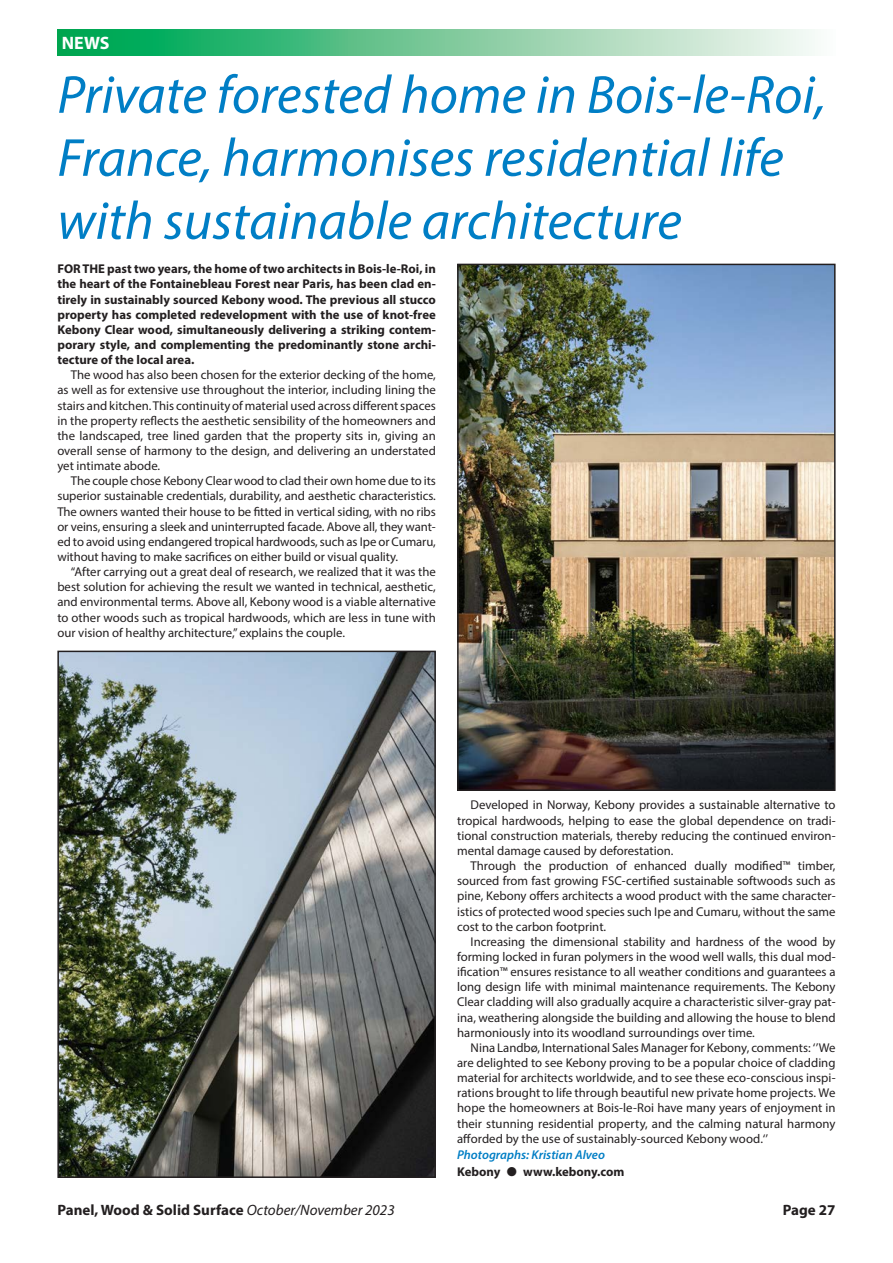
<style>
.page{position:relative;width:893px;height:1263px;background:#fff}
.page>*{position:absolute;margin:0;border:0;box-sizing:border-box;transform-origin:0 0}
.Heading{font:italic 54px/63px "Myriad Pro";color:#007ec5}
.Strap_line{font:700 18px "Myriad Pro";color:#fff}
.t1{font:700 15px "Myriad Pro";color:#231f20}
.Body_copy{font:12.75px/15.1px "Myriad Pro";color:#231f20;text-align:justify}
.First_paragraph{font:700 12.75px/15.1px "Myriad Pro";color:#231f20;text-align:justify}
.First_paragraph-2{font:italic 600 12.75px "Myriad Pro";color:#007ec5}
.s1{font-weight:400;font-style:italic}
</style>
<div class="page">
<div style="left:57px;top:30px;width:779px;height:25px;background:linear-gradient(to right,#00a047,#fff7f5)"></div>
<img style="left:460px;top:267px;width:373px;height:521px">
<div style="left:457px;top:264px;width:379px;height:527px;border:2px solid #231f20"></div>
<img style="left:60px;top:654px;width:373px;height:521px">
<div style="left:57px;top:651px;width:379px;height:527px;border:2px solid #231f20"></div>
<p class="Strap_line" style="left:62px;top:31px;width:49px">NEWS</p>
<p class="Heading" style="left:57px;top:62px;width:770px">Private forested home in Bois-le-Roi,<br>France, harmonises residential life with sustainable architecture</p>
<p class="First_paragraph" style="left:57px;top:261px;width:380px">FOR THE past two years, the home of two architects in Bois-le-Roi, in the heart of the Fontainebleau Forest near Paris, has been clad en&shy;tirely in sustainably sourced Kebony wood. The previous all stucco property has completed redevelopment with the use of knot-free Kebony Clear wood, simultaneously delivering a striking contem&shy;porary style, and complementing the predominantly stone archi&shy;tecture of the local area.</p>
<p class="Body_copy" style="left:57px;top:367px;width:380px;text-indent:14px">The wood has also been chosen for the exterior decking of the home, as well as for extensive use throughout the interior, including lining the stairs and kitchen. This continuity of material used across different spaces in the property reflects the aesthetic sensibility of the homeowners and the landscaped, tree lined garden that the property sits in, giving an overall sense of harmony to the design, and delivering an understated yet intimate abode.</p>
<p class="Body_copy" style="left:57px;top:473px;width:380px;text-indent:14px">The couple chose Kebony Clear wood to clad their own home due to its superior sustainable credentials, durability, and aesthetic characteristics.<br>The owners wanted their house to be fitted in vertical siding, with no ribs or veins, ensuring a sleek and uninterrupted facade. Above all, they want&shy;ed to avoid using endangered tropical hardwoods, such as Ipe or Cumaru, without having to make sacrifices on either build or visual quality.</p>
<p class="Body_copy" style="left:57px;top:564px;width:380px;text-indent:14px">“After carrying out a great deal of research, we realized that it was the best solution for achieving the result we wanted in technical, aesthetic, and environmental terms. Above all, Kebony wood is a viable alternative to other woods such as tropical hardwoods, which are less in tune with our vision of healthy architecture,” explains the couple.</p>
<p class="Body_copy" style="left:457px;top:797px;width:380px;text-indent:14px">Developed in Norway, Kebony provides a sustainable alternative to tropical hardwoods, helping to ease the global dependence on tradi&shy;tional construction materials, thereby reducing the continued environ&shy;mental damage caused by deforestation.</p>
<p class="Body_copy" style="left:457px;top:858px;width:380px;text-indent:14px">Through the production of enhanced dually modified™ timber, sourced from fast growing FSC-certified sustainable softwoods such as pine, Kebony offers architects a wood product with the same character&shy;istics of protected wood species such Ipe and Cumaru, without the same cost to the carbon footprint.</p>
<p class="Body_copy" style="left:457px;top:934px;width:380px;text-indent:14px">Increasing the dimensional stability and hardness of the wood by forming locked in furan polymers in the wood well walls, this dual mod&shy;ification™ ensures resistance to all weather conditions and guarantees a long design life with minimal maintenance requirements. The Kebony Clear cladding will also gradually acquire a characteristic silver-gray pat&shy;ina, weathering alongside the building and allowing the house to blend harmoniously into its woodland surroundings over time.</p>
<p class="Body_copy" style="left:457px;top:1040px;width:380px;text-indent:14px">Nina Landbø, International Sales Manager for Kebony, comments: ‘’We are delighted to see Kebony proving to be a popular choice of cladding material for architects worldwide, and to see these eco-conscious inspi&shy;rations brought to life through beautiful new private home projects. We hope the homeowners at Bois-le-Roi have many years of enjoyment in their stunning residential property, and the calming natural harmony afforded by the use of sustainably-sourced Kebony wood.‘’</p>
<p class="First_paragraph-2" style="left:457px;top:1147px;width:149px">Photographs: Kristian Alveo</p>
<p class="First_paragraph" style="left:457px;top:1163px;width:169px">Kebony ● www.kebony.com</p>
<p class="t1" style="left:57px;top:1200px;width:339px">Panel, Wood &amp; Solid Surface <span class="s1">October/November 2023</span></p>
<p class="t1" style="left:783px;top:1200px;width:54px">Page 27</p>
</div>
